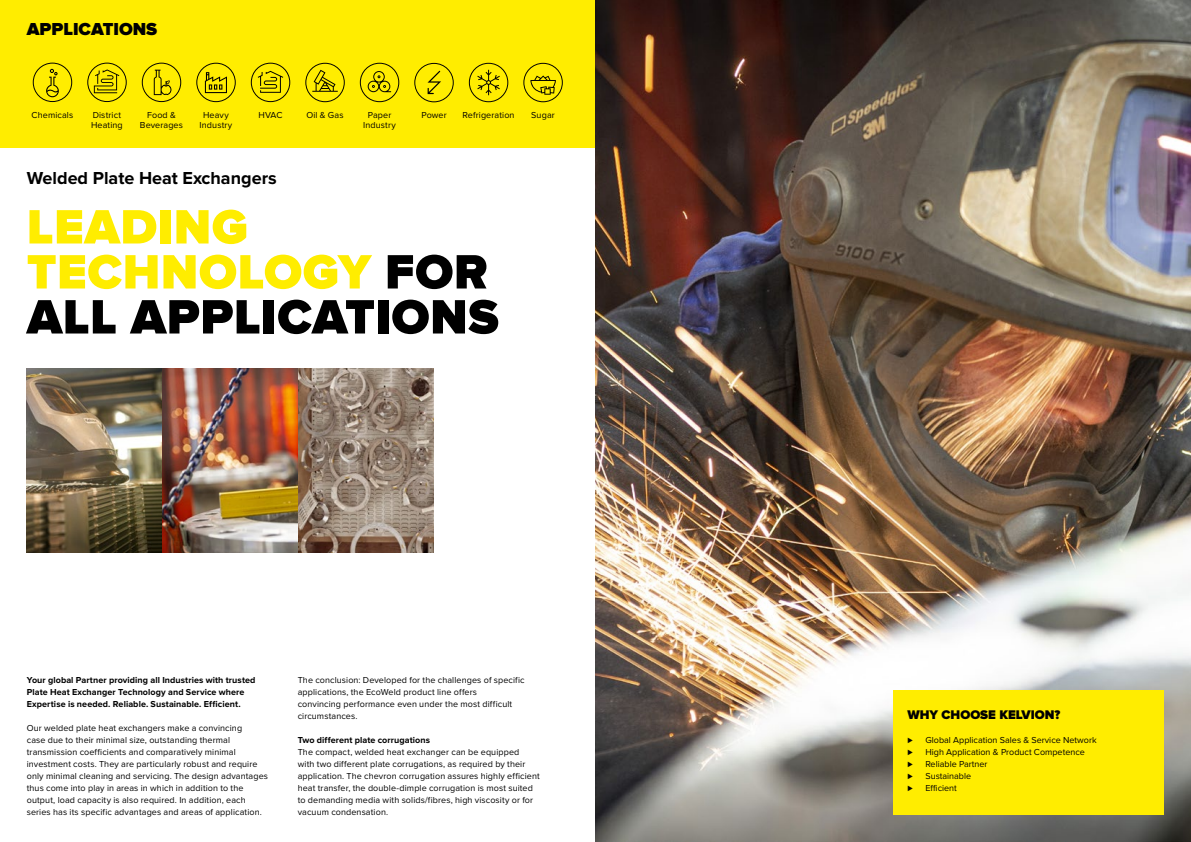
<style>
.page{position:relative;width:1191px;height:842px;background:#fff}
.page>*{position:absolute;margin:0;border:0;box-sizing:border-box;transform-origin:0 0}
.t1{font:900 50px/45px "Proxima Nova";letter-spacing:.01em;color:#000}
.t2{font:700 18px "Proxima Nova";color:#000}
.t3{font:900 18px "Proxima Nova";color:#000}
.t4{font:900 13px "Proxima Nova";color:#000}
.t5{font:9px/12px "Proxima Nova";letter-spacing:.01em;color:#000}
.t6{font:700 9px/12px "Proxima Nova";letter-spacing:.01em;color:#000}
.s1{color:#ffed00}
</style>
<div class="page">
<div style="left:0;top:0;width:595px;height:147px;background:#ffed00"></div>
<img style="left:595px;top:0;width:596px;height:842px">
<img style="left:27px;top:368px;width:406px;height:184px">
<div style="left:893px;top:690px;width:271px;height:125px;background:#ffed00"></div>
<svg style="left:33px;top:63px;width:39px;height:39px"></svg>
<svg style="left:87px;top:63px;width:40px;height:39px"></svg>
<svg style="left:142px;top:63px;width:39px;height:39px"></svg>
<svg style="left:251px;top:63px;width:39px;height:39px"></svg>
<svg style="left:196px;top:63px;width:40px;height:39px"></svg>
<svg style="left:360px;top:63px;width:39px;height:39px"></svg>
<svg style="left:305px;top:63px;width:40px;height:39px"></svg>
<svg style="left:414px;top:63px;width:40px;height:39px"></svg>
<svg style="left:469px;top:63px;width:39px;height:39px"></svg>
<svg style="left:523px;top:63px;width:40px;height:39px"></svg>
<h2 class="t3" style="left:27px;top:19px;width:132px">APPLICATIONS</h2>
<p class="t5" style="left:32px;top:109px;width:43px">Chemicals</p>
<p class="t5" style="left:91px;top:110px;width:33px;line-height:10px">District<br>Heating</p>
<p class="t5" style="left:363px;top:110px;width:34px;line-height:10px;text-align:center">Paper<br>Industry</p>
<p class="t5" style="left:140px;top:110px;width:45px;line-height:10px;text-align:center">Food &amp;<br>Beverages</p>
<p class="t5" style="left:258px;top:109px;width:26px">HVAC</p>
<p class="t5" style="left:306px;top:109px;width:39px">Oil &amp; Gas</p>
<p class="t5" style="left:421px;top:109px;width:27px">Power</p>
<p class="t5" style="left:462px;top:109px;width:54px">Refrigeration</p>
<p class="t5" style="left:531px;top:109px;width:25px">Sugar</p>
<p class="t5" style="left:200px;top:110px;width:34px;line-height:10px;text-align:center">Heavy<br>Industry</p>
<h2 class="t2" style="left:27px;top:168px;width:251px">Welded Plate Heat Exchangers</h2>
<h1 class="t1" style="left:27px;top:206px;width:473px"><span class="s1">LEADING<br>TECHNOLOGY</span> FOR<br>ALL APPLICATIONS</h1>
<p class="t6" style="left:27px;top:674px;width:230px">Your global Partner providing all Industries with trusted<br>Plate Heat Exchanger Technology and Service where<br>Expertise is needed. Reliable. Sustainable. Efficient.</p>
<p class="t5" style="left:27px;top:722px;width:243px">Our welded plate heat exchangers make a convincing<br>case due to their minimal size, outstanding thermal transmission coefficients and comparatively minimal investment costs. They are particularly robust and require only minimal cleaning and servicing. The design advantages thus come into play in areas in which in addition to the output, load capacity is also required. In addition, each series has its specific advantages and areas of application.</p>
<p class="t5" style="left:298px;top:674px;width:228px">The conclusion: Developed for the challenges of specific applications, the EcoWeld product line offers<br>convincing performance even under the most difficult circumstances.</p>
<p class="t6" style="left:298px;top:734px;width:134px">Two different plate corrugations</p>
<p class="t5" style="left:298px;top:746px;width:244px">The compact, welded heat exchanger can be equipped<br>with two different plate corrugations, as required by their application. The chevron corrugation assures highly efficient heat transfer, the double-dimple corrugation is most suited to demanding media with solids/fibres, high viscosity or for vacuum condensation.</p>
<h3 class="t4" style="left:907px;top:707px;width:154px">WHY CHOOSE KELVION?</h3>
<p class="t5" style="left:907px;top:734px;width:7px">⊲</p>
<p class="t5" style="left:925px;top:734px;width:173px">Global Application Sales &amp; Service Network</p>
<p class="t5" style="left:907px;top:746px;width:7px">⊲</p>
<p class="t5" style="left:925px;top:746px;width:161px">High Application &amp; Product Competence</p>
<p class="t5" style="left:907px;top:758px;width:7px">⊲</p>
<p class="t5" style="left:925px;top:758px;width:64px">Reliable Partner</p>
<p class="t5" style="left:907px;top:770px;width:7px">⊲</p>
<p class="t5" style="left:925px;top:770px;width:47px">Sustainable</p>
<p class="t5" style="left:907px;top:782px;width:7px">⊲</p>
<p class="t5" style="left:925px;top:782px;width:33px">Efficient</p>
</div>
